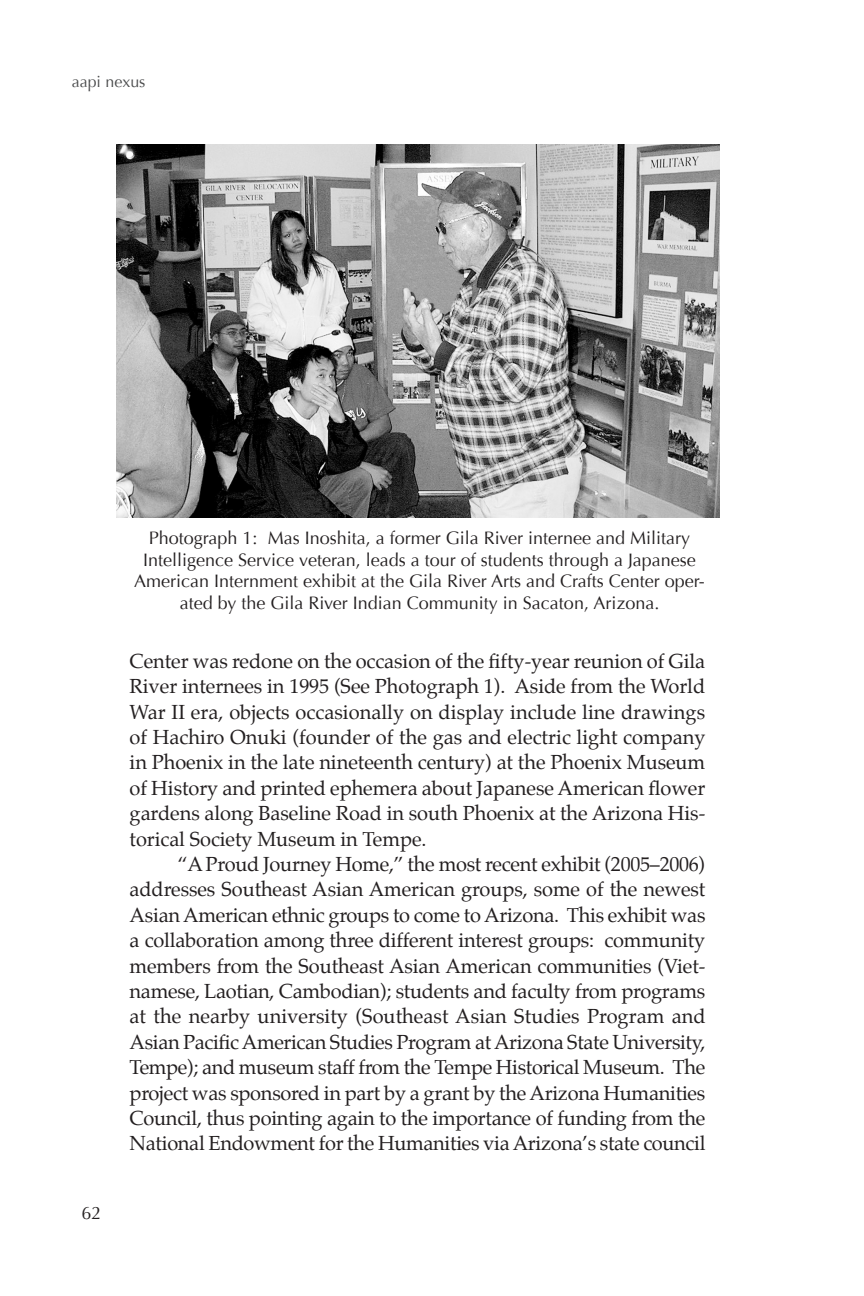
<style>
.page{position:relative;width:864px;height:1296px;background:#fff}
.page>*{position:absolute;margin:0;border:0;box-sizing:border-box;transform-origin:0 0}
.t1{font:20px/25.4px "Palatino";letter-spacing:-.015em;color:#231f20;text-align:justify}
.t2{font:18px/21.6px "Optima";color:#231f20;text-align:center}
.t3{font:16px "Optima";color:#4b4c4d}
</style>
<div class="page">
<img style="left:117px;top:144px;width:603px;height:373px">
<p class="t3" style="left:72px;top:72px;width:75px">aapi nexus</p>
<p class="t2" style="left:134px;top:528px;width:572px">Photograph 1: Mas Inoshita, a former Gila River internee and Military Intelligence Service veteran, leads a tour of students through a Japanese American Internment exhibit at the Gila River Arts and Crafts Center oper&shy;ated by the Gila River Indian Community in Sacaton, Arizona.</p>
<p class="t2" style="left:81px;top:1202px;width:22px">62</p>
<p class="t1" style="left:130px;top:650px;width:578px">Center was redone on the occasion of the fifty-year reunion of Gila River internees in 1995 (See Photograph 1). Aside from the World War II era, objects occasionally on display include line drawings of Hachiro Onuki (founder of the gas and electric light company in Phoenix in the late nineteenth century) at the Phoenix Museum of History and printed ephemera about Japanese American flower gardens along Baseline Road in south Phoenix at the Arizona His&shy;torical Society Museum in Tempe.</p>
<p class="t1" style="left:130px;top:853px;width:578px;text-indent:48px">“A Proud Journey Home,” the most recent exhibit (2005–2006) addresses Southeast Asian American groups, some of the newest Asian American ethnic groups to come to Arizona. This exhibit was a collaboration among three different interest groups: community members from the Southeast Asian American communities (Viet&shy;namese, Laotian, Cambodian); students and faculty from programs at the nearby university (Southeast Asian Studies Program and Asian Pacific American Studies Program at Arizona State University, Tempe); and museum staff from the Tempe Historical Museum. The project was sponsored in part by a grant by the Arizona Humanities Council, thus pointing again to the importance of funding from the National Endowment for the Humanities via Arizona’s state council</p>
</div>
